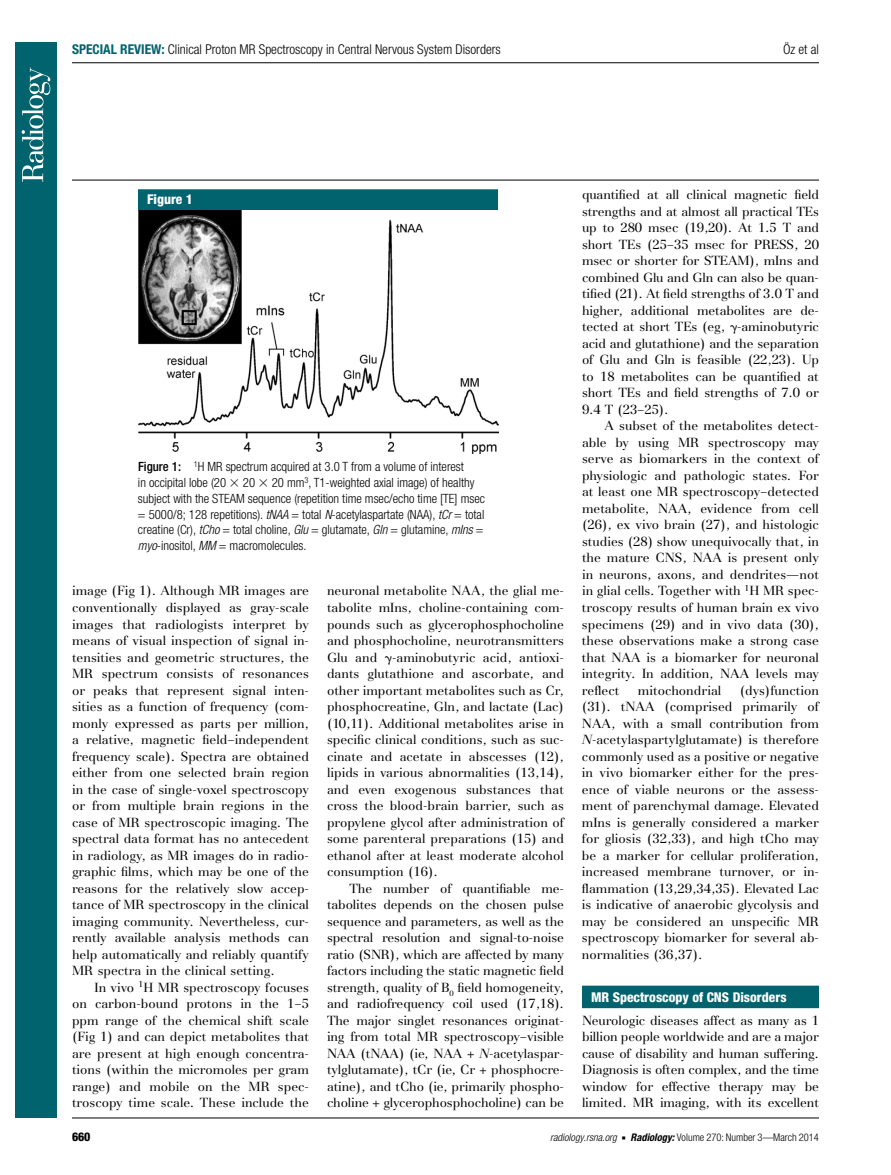
<style>
.page{position:relative;width:891px;height:1175px;background:#fff}
.page>*{position:absolute;margin:0;border:0;box-sizing:border-box;transform-origin:0 0}
.t1{font:300 condensed 13.5px "Helvetica Neue";color:#000}
.t2{font:800 condensed 13.5px "Helvetica Neue";color:#fff}
.t3{font:13.2px/16.5px "AT Basilia";color:#000;text-align:justify}
.t4{font:300 condensed 12.75px/15.8px "Helvetica Neue";color:#000}
.t5{font:800 condensed 12px "Helvetica Neue";color:#000}
.t6{font:300 condensed 10.5px "Helvetica Neue";color:#000}
.s1{font-weight:700;color:#00636d}
.s2{font-weight:500}
.s3{font-family:"Universal Greekwith Math Pi";font-weight:400;font-stretch:normal}
.s4{font-style:italic}
.s5{font-family:"Universal Greekwith Math Pi"}
.s6{font-family:"Universal Newswith Comm Pi";font-weight:400;font-stretch:normal;font-size:6px}
.s7{font-weight:700;font-style:italic}
</style>
<div class="page">
<hr style="left:72px;top:180px;width:747px;height:1px;background:#000">
<hr style="left:72px;top:1117px;width:747px;height:1px;background:#000">
<hr style="left:72px;top:62px;width:747px;height:1px;background:#000">
<div style="left:582px;top:985px;width:237px;height:23px;background:#00636d"></div>
<div style="left:138px;top:189px;width:360px;height:21px;background:#00636d"></div>
<img style="left:138px;top:210px;width:360px;height:243px">
<div style="left:15px;top:42px;width:42px;height:1075px;background:#00636d"></div>
<svg style="left:22px;top:68px;width:28px;height:114px"></svg>
<p class="t1" style="left:72px;top:41px;width:430px"><span class="s1">SPECIAL REVIEW:</span> Clinical Proton MR Spectroscopy in Central Nervous System Disorders</p>
<p class="t1" style="left:783px;top:41px;width:37px">Öz et al</p>
<p class="t2" style="left:147px;top:191px;width:47px">Figure 1</p>
<p class="t4" style="left:138px;top:459px;width:349px"><span class="s2">Figure 1:</span> <sup>1</sup>H MR spectrum acquired at 3.0 T from a volume of interest<br>in occipital lobe (20 <span class="s3">3</span> 20 <span class="s3">3</span> 20 mm<sup>3</sup>, T1-weighted axial image) of healthy subject with the STEAM sequence (repetition time msec/echo time [TE] msec = 5000/8; 128 repetitions). <span class="s4">tNAA</span> = total <span class="s4">N</span>-acetylaspartate (NAA), <span class="s4">tCr</span> = total creatine (Cr), <span class="s4">tCho</span> = total choline, <span class="s4">Glu</span> = glutamate, <span class="s4">Gln</span> = glutamine, <span class="s4">mIns</span> = <span class="s4">myo</span>-inositol, <span class="s4">MM</span> = macromolecules.</p>
<p class="t3" style="left:72px;top:583px;width:239px">image (Fig 1). Although MR images are conventionally displayed as gray-scale images that radiologists interpret by means of visual inspection of signal in&shy;tensities and geometric structures, the MR spectrum consists of resonances or peaks that represent signal inten&shy;sities as a function of frequency (com&shy;monly expressed as parts per million, a relative, magnetic field–independent frequency scale). Spectra are obtained either from one selected brain region in the case of single-voxel spectroscopy or from multiple brain regions in the case of MR spectroscopic imaging. The spectral data format has no antecedent in radiology, as MR images do in radio&shy;graphic films, which may be one of the reasons for the relatively slow accep&shy;tance of MR spectroscopy in the clinical imaging community. Nevertheless, cur&shy;rently available analysis methods can help automatically and reliably quantify MR spectra in the clinical setting.</p>
<p class="t3" style="left:72px;top:979px;width:239px;text-indent:23px">In vivo <sup>1</sup>H MR spectroscopy focuses on carbon-bound protons in the 1–5 ppm range of the chemical shift scale (Fig 1) and can depict metabolites that are present at high enough concentra&shy;tions (within the micromoles per gram range) and mobile on the MR spec&shy;troscopy time scale. These include the</p>
<p class="t3" style="left:327px;top:583px;width:239px">neuronal metabolite NAA, the glial me&shy;tabolite mIns, choline-containing com&shy;pounds such as glycerophosphocholine and phosphocholine, neurotransmitters Glu and <span class="s5">g</span>-aminobutyric acid, antioxi&shy;dants glutathione and ascorbate, and other important metabolites such as Cr, phosphocreatine, Gln, and lactate (Lac) (10,11). Additional metabolites arise in specific clinical conditions, such as suc&shy;cinate and acetate in abscesses (12), lipids in various abnormalities (13,14), and even exogenous substances that cross the blood-brain barrier, such as propylene glycol after administration of some parenteral preparations (15) and ethanol after at least moderate alcohol consumption (16).</p>
<p class="t3" style="left:327px;top:880px;width:239px;text-indent:23px">The number of quantifiable me&shy;tabolites depends on the chosen pulse sequence and parameters, as well as the spectral resolution and signal-to-noise ratio (SNR), which are affected by many factors including the static magnetic field strength, quality of B<sub>0</sub> field homogeneity, and radiofrequency coil used (17,18).<br>The major singlet resonances originat&shy;ing from total MR spectroscopy–visible NAA (tNAA) (ie, NAA + <span class="s4">N</span>-acetylaspar&shy;tylglutamate), tCr (ie, Cr + phosphocre&shy;atine), and tCho (ie, primarily phospho&shy;choline + glycerophosphocholine) can be</p>
<p class="t3" style="left:582px;top:187px;width:239px">quantified at all clinical magnetic field strengths and at almost all practical TEs up to 280 msec (19,20). At 1.5 T and short TEs (25–35 msec for PRESS, 20 msec or shorter for STEAM), mIns and combined Glu and Gln can also be quan&shy;tified (21). At field strengths of 3.0 T and higher, additional metabolites are de&shy;tected at short TEs (eg, <span class="s5">g</span>-aminobutyric acid and glutathione) and the separation of Glu and Gln is feasible (22,23). Up to 18 metabolites can be quantified at short TEs and field strengths of 7.0 or 9.4 T (23–25).</p>
<p class="t3" style="left:582px;top:418px;width:239px;text-indent:23px">A subset of the metabolites detect&shy;able by using MR spectroscopy may serve as biomarkers in the context of physiologic and pathologic states. For at least one MR spectroscopy–detected metabolite, NAA, evidence from cell (26), ex vivo brain (27), and histologic studies (28) show unequivocally that, in the mature CNS, NAA is present only in neurons, axons, and dendrites—not in glial cells. Together with <sup>1</sup>H MR spec&shy;troscopy results of human brain ex vivo specimens (29) and in vivo data (30), these observations make a strong case that NAA is a biomarker for neuronal integrity. In addition, NAA levels may reflect</p>
<p class="t3" style="left:582px;top:682px;width:239px;text-indent:158px">(dys)function (31). tNAA (comprised primarily of NAA, with a small contribution from <span class="s4">N</span>-acetylaspartylglutamate) is therefore commonly used as a positive or negative in vivo biomarker either for the pres&shy;ence of viable neurons or the assess&shy;ment of parenchymal damage. Elevated mIns is generally considered a marker for gliosis (32,33), and high tCho may be a marker for cellular proliferation, increased membrane turnover, or in&shy;flammation (13,29,34,35). Elevated Lac is indicative of anaerobic glycolysis and may be considered an unspecific MR spectroscopy biomarker for several ab&shy;normalities (36,37).</p>
<p class="t2" style="left:591px;top:989px;width:197px">MR Spectroscopy of CNS Disorders</p>
<p class="t3" style="left:582px;top:1012px;width:239px">Neurologic diseases affect as many as 1 billion people worldwide and are a major cause of disability and human suffering.<br>Diagnosis is often complex, and the time window for effective therapy may be limited. MR imaging, with its excellent</p>
<p class="t3" style="left:638px;top:682px;width:85px">mitochondrial</p>
<p class="t5" style="left:72px;top:1128px;width:20px">660</p>
<p class="t6" style="left:550px;top:1130px;width:270px"><span class="s4">radiology.rsna.org</span> <span class="s6">n</span> <span class="s7">Radiology:</span> Volume 270: Number 3—March 2014</p>
</div>
